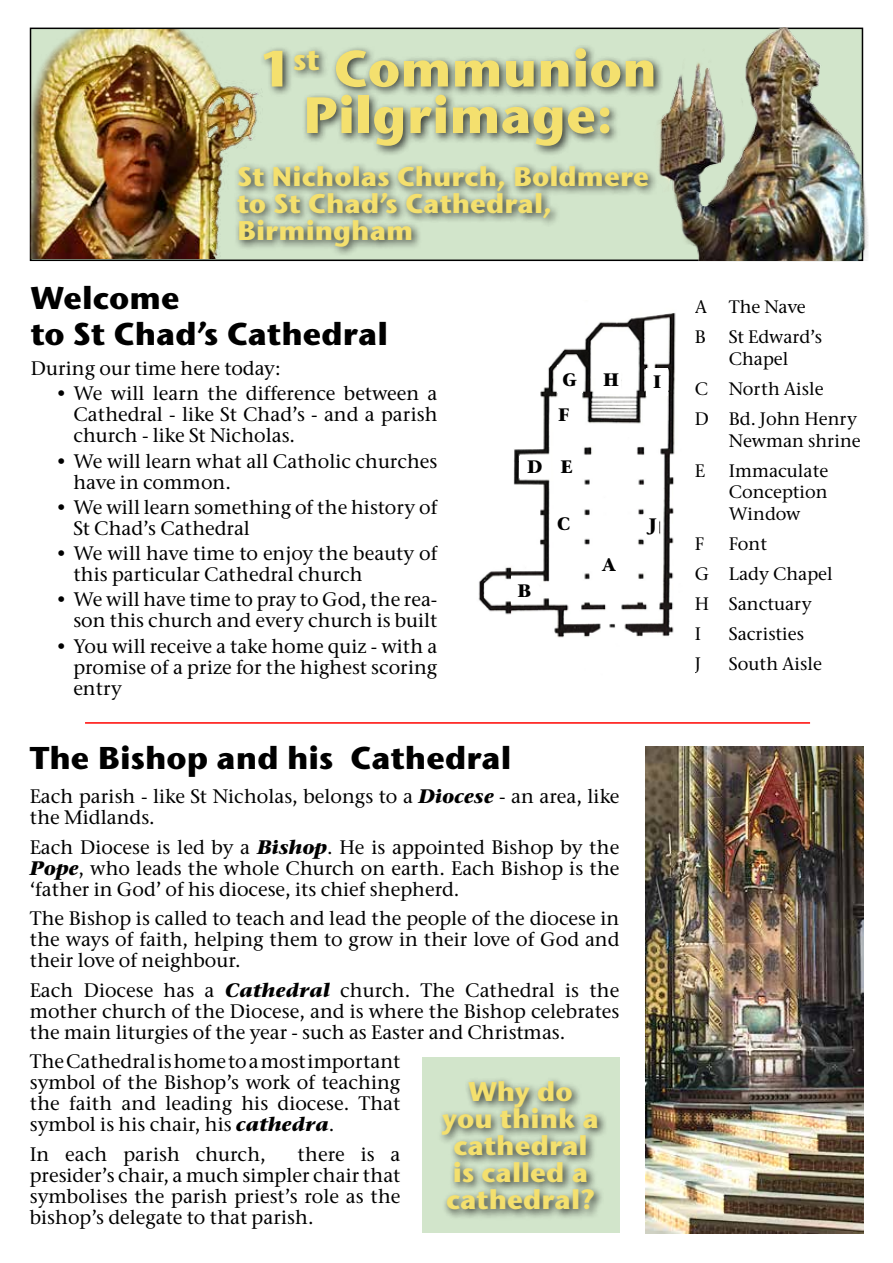
<style>
.page{position:relative;width:893px;height:1263px;background:#fff}
.page>*{position:absolute;margin:0;border:0;box-sizing:border-box;transform-origin:0 0}
.t1{font:700 51px/46.5px "Stone Sans ITC Std";color:#f4e06e;text-align:center}
.t2{font:700 31.5px/36px "Stone Sans ITC Std";color:#000}
.t3{font:700 27px/27px "Stone Sans ITC Std";color:#f4e06e}
.t4{font:500 19.5px/21px "Stone Ser ITC Std";color:#000;text-align:justify}
.t5{font:500 18px/30.2px "Stone Ser ITC Std";color:#000}
.t6{font:700 18px "Stone Ser ITC Std";color:#000}
.s1{font-weight:700;font-style:italic}
</style>
<div class="page">
<svg style="left:31px;top:28px;width:831px;height:232px;fill:#d2e5cb"></svg>
<div style="left:232px;top:43px;width:432px;height:214px;background:#000;opacity:.75"></div>
<img style="left:31px;top:30px;width:232px;height:229px">
<img style="left:654px;top:28px;width:215px;height:233px">
<img style="left:478px;top:313px;width:198px;height:325px">
<div style="left:596px;top:551px;width:26px;height:27px;background:#fff"></div>
<div style="left:647px;top:511px;width:12px;height:26px;background:#fff"></div>
<div style="left:647px;top:368px;width:21px;height:27px;background:#fff"></div>
<div style="left:601px;top:366px;width:20px;height:27px;background:#fff"></div>
<div style="left:557px;top:366px;width:26px;height:27px;background:#fff"></div>
<div style="left:551px;top:400px;width:25px;height:28px;background:#fff"></div>
<div style="left:554px;top:453px;width:25px;height:27px;background:#fff"></div>
<div style="left:519px;top:456px;width:32px;height:21px;background:#fff"></div>
<div style="left:551px;top:509px;width:25px;height:28px;background:#fff"></div>
<div style="left:511px;top:576px;width:26px;height:28px;background:#fff"></div>
<hr style="left:85px;top:722px;width:725px;height:2px;background:#ff0300">
<img style="left:646px;top:746px;width:217px;height:487px">
<div style="left:422px;top:1057px;width:197px;height:176px;background:#d2e5cb"></div>
<div style="left:437px;top:1076px;width:171px;height:144px;background:#000;opacity:.75"></div>
<h1 class="t1" style="left:259px;top:44px;width:399px">1<sup>st</sup> Communion<br>Pilgrimage:</h1>
<h3 class="t3" style="left:237px;top:162px;width:413px">St Nicholas Church, Boldmere to St Chad’s Cathedral,<br>Birmingham</h3>
<h2 class="t2" style="left:31px;top:279px;width:359px">Welcome<br>to St Chad’s Cathedral</h2>
<p class="t4" style="left:31px;top:358px;width:251px">During our time here today:</p>
<p class="t4" style="left:73px;top:383px;width:366px;text-indent:-17px">• We will learn the difference between a Cathedral - like St Chad’s - and a parish church - like St Nicholas.</p>
<p class="t4" style="left:73px;top:450px;width:366px;text-indent:-17px">• We will learn what all Catholic churches have in common.</p>
<p class="t4" style="left:73px;top:496px;width:366px;text-indent:-17px">• We will learn something of the history of<br>St Chad’s Cathedral</p>
<p class="t4" style="left:73px;top:543px;width:366px;text-indent:-17px">• We will have time to enjoy the beauty of this particular Cathedral church</p>
<p class="t4" style="left:56px;top:589px;width:383px;text-align:right">• We will have time to pray to God, the rea&shy;son this church and every church is built</p>
<p class="t4" style="left:73px;top:635px;width:366px;text-indent:-17px">• You will receive a take home quiz - with a promise of a prize for the highest scoring entry</p>
<p class="t6" style="left:563px;top:368px;width:16px">G</p>
<p class="t6" style="left:653px;top:370px;width:10px">I</p>
<p class="t6" style="left:558px;top:403px;width:12px">F</p>
<p class="t6" style="left:527px;top:455px;width:47px">D E</p>
<p class="t6" style="left:557px;top:512px;width:14px">C</p>
<p class="t6" style="left:649px;top:513px;width:10px">J</p>
<p class="t6" style="left:602px;top:553px;width:16px">A</p>
<p class="t6" style="left:517px;top:579px;width:15px">B</p>
<h2 class="t2" style="left:30px;top:740px;width:483px">The Bishop and his Cathedral</h2>
<p class="t4" style="left:30px;top:786px;width:591px">Each parish - like St Nicholas, belongs to a <span class="s1">Diocese</span> - an area, like the Midlands.</p>
<p class="t4" style="left:30px;top:836px;width:591px">Each Diocese is led by a <span class="s1">Bishop</span>. He is appointed Bishop by the <span class="s1">Pope</span>, who leads the whole Church on earth. Each Bishop is the ‘father in God’ of his diocese, its chief shepherd.</p>
<p class="t4" style="left:30px;top:908px;width:591px">The Bishop is called to teach and lead the people of the diocese in the ways of faith, helping them to grow in their love of God and their love of neighbour.</p>
<p class="t4" style="left:30px;top:979px;width:591px">Each Diocese has a <span class="s1">Cathedral</span> church. The Cathedral is the mother church of the Diocese, and is where the Bishop celebrates the main liturgies of the year - such as Easter and Christmas.</p>
<p class="t4" style="left:30px;top:1051px;width:372px">The Cathedral is home to a most important symbol of the Bishop’s work of teaching the faith and leading his diocese. That symbol is his chair, his <span class="s1">cathedra</span>.</p>
<p class="t4" style="left:30px;top:1143px;width:238px">In each parish church,</p>
<h3 class="t3" style="left:442px;top:1078px;width:158px;text-align:center">Why do you think a cathedral is called a cathedral?</h3>
<p class="t4" style="left:30px;top:1143px;width:372px;text-indent:268px">there is a presider’s chair, a much simpler chair that symbolises the parish priest’s role as the bishop’s delegate to that parish.</p>
<p class="t5" style="left:695px;top:292px;width:113px">A The Nave<br>B</p>
<p class="t5" style="left:729px;top:326px;width:95px;line-height:21.6px">St Edward’s<br>Chapel</p>
<p class="t5" style="left:695px;top:374px;width:164px">C North Aisle<br>D Bd. John Henry</p>
<p class="t5" style="left:729px;top:425px;width:134px">Newman shrine</p>
<p class="t5" style="left:695px;top:455px;width:12px">E</p>
<p class="t5" style="left:729px;top:460px;width:101px;line-height:21.6px;text-align:justify">Immaculate Conception Window</p>
<p class="t5" style="left:695px;top:529px;width:11px">F</p>
<p class="t5" style="left:695px;top:529px;width:140px;text-indent:34px">Font<br>G Lady Chapel<br>H Sanctuary<br>I</p>
<p class="t5" style="left:729px;top:619px;width:77px">Sacristies</p>
<p class="t5" style="left:695px;top:649px;width:8px">J</p>
<p class="t5" style="left:729px;top:649px;width:95px">South Aisle</p>
</div>
